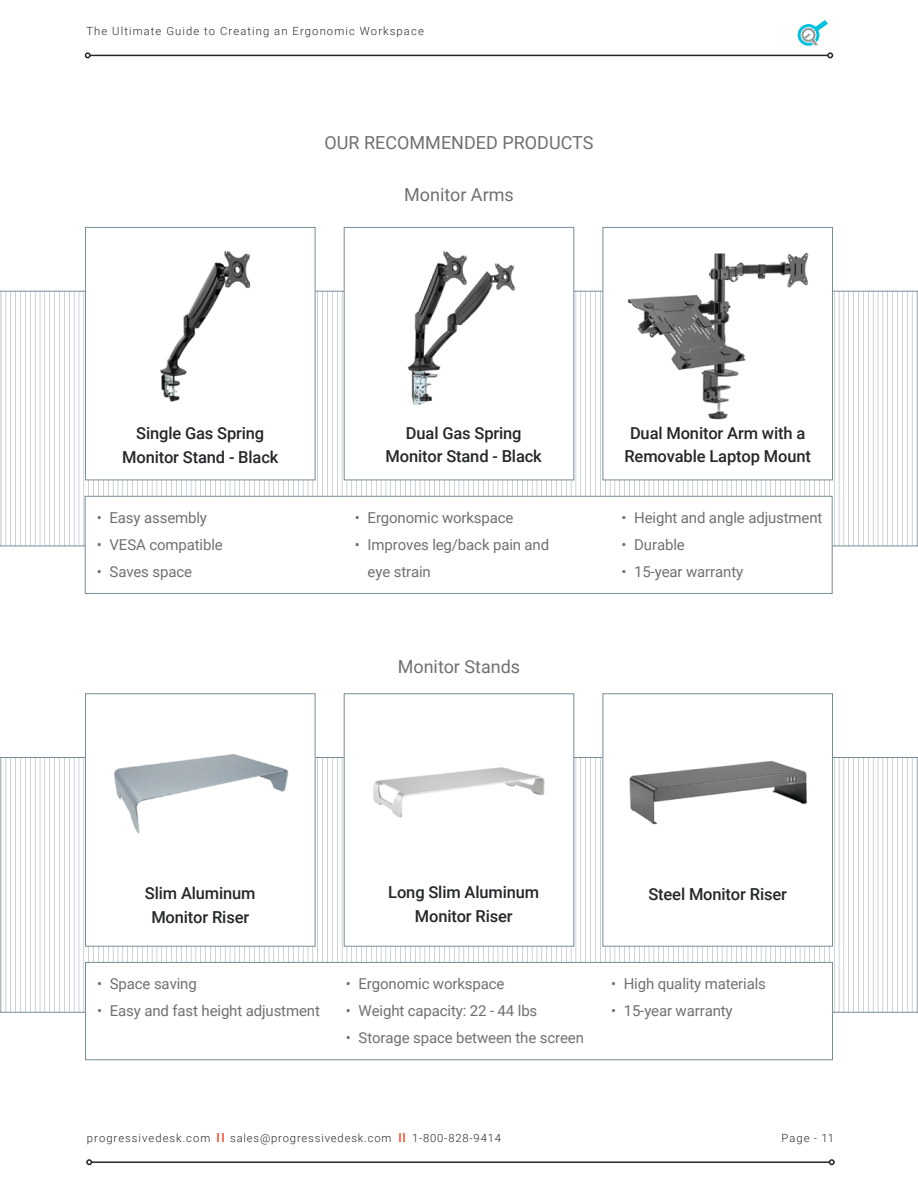
<style>
.page{position:relative;width:918px;height:1188px;background:#fff}
.page>*{position:absolute;margin:0;border:0;box-sizing:border-box;transform-origin:0 0}
.t1{font:18px "Roboto";color:#6f7171}
.t2{font:500 16.5px/23.7px "Roboto";letter-spacing:-.01em;color:#24282a;text-align:center}
.t3{font:15px/27px "Roboto";letter-spacing:-.01em;color:#6f7171}
.t4{font:300 11.25px "Roboto";letter-spacing:.09em;color:#24282a}
</style>
<div class="page">
<hr style="left:91px;top:1161px;width:739px;height:2px;background:#24282a">
<svg style="left:86px;top:1159px;width:6px;height:6px"></svg>
<svg style="left:829px;top:1159px;width:6px;height:6px"></svg>
<svg style="left:217px;top:1134px;width:6px;height:8px"></svg>
<svg style="left:399px;top:1134px;width:6px;height:8px"></svg>
<svg style="left:827px;top:52px;width:6px;height:6px"></svg>
<hr style="left:90px;top:55px;width:738px;height:1px;background:#24282a">
<svg style="left:85px;top:52px;width:6px;height:6px"></svg>
<svg style="left:797px;top:20px;width:31px;height:26px"></svg>
<svg style="left:5px;top:293px;width:908px;height:251px"></svg>
<div style="left:85px;top:496px;width:747px;height:98px;background:#fff;border:1px solid #788c96"></div>
<div style="left:85px;top:227px;width:230px;height:253px;background:#fff;border:1px solid #788c96"></div>
<img style="left:160px;top:251px;width:91px;height:151px">
<div style="left:344px;top:227px;width:230px;height:253px;background:#fff;border:1px solid #788c96"></div>
<img style="left:407px;top:251px;width:108px;height:154px">
<div style="left:603px;top:227px;width:230px;height:253px;background:#fff;border:1px solid #788c96"></div>
<img style="left:627px;top:252px;width:182px;height:168px">
<svg style="left:5px;top:759px;width:908px;height:251px"></svg>
<div style="left:85px;top:962px;width:748px;height:98px;background:#fff;border:1px solid #788c96"></div>
<div style="left:85px;top:694px;width:230px;height:252px;background:#fff"></div>
<img style="left:114px;top:753px;width:175px;height:81px">
<div style="left:344px;top:694px;width:230px;height:252px;background:#fff;border:1px solid #788c96"></div>
<img style="left:373px;top:767px;width:172px;height:51px">
<div style="left:603px;top:694px;width:230px;height:252px;background:#fff"></div>
<img style="left:629px;top:761px;width:178px;height:64px">
<p class="t4" style="left:86px;top:23px;width:339px">The Ultimate Guide to Creating an Ergonomic Workspace</p>
<p class="t1" style="left:325px;top:130px;width:270px">OUR RECOMMENDED PRODUCTS</p>
<p class="t1" style="left:404px;top:182px;width:111px">Monitor Arms</p>
<p class="t2" style="left:122px;top:421px;width:158px">Single Gas Spring<br>Monitor Stand - Black</p>
<p class="t2" style="left:386px;top:420px;width:158px">Dual Gas Spring<br>Monitor Stand - Black</p>
<p class="t2" style="left:624px;top:420px;width:188px">Dual Monitor Arm with a<br>Removable Laptop Mount</p>
<p class="t3" style="left:97px;top:503px;width:112px">• Easy assembly</p>
<p class="t3" style="left:97px;top:530px;width:127px">• VESA compatible</p>
<p class="t3" style="left:97px;top:557px;width:97px">• Saves space</p>
<p class="t3" style="left:355px;top:503px;width:160px">• Ergonomic workspace</p>
<p class="t3" style="left:368px;top:530px;width:183px;text-indent:-13px">• Improves leg/back pain and eye strain</p>
<p class="t1" style="left:398px;top:654px;width:124px">Monitor Stands</p>
<p class="t3" style="left:622px;top:503px;width:202px">• Height and angle adjustment</p>
<p class="t3" style="left:622px;top:530px;width:65px">• Durable</p>
<p class="t3" style="left:622px;top:557px;width:123px">• 15-year warranty</p>
<p class="t2" style="left:145px;top:881px;width:112px">Slim Aluminum<br>Monitor Riser</p>
<p class="t2" style="left:388px;top:880px;width:152px">Long Slim Aluminum<br>Monitor Riser</p>
<p class="t2" style="left:648px;top:881px;width:140px">Steel Monitor Riser</p>
<p class="t3" style="left:97px;top:969px;width:101px">• Space saving</p>
<p class="t3" style="left:97px;top:996px;width:224px">• Easy and fast height adjustment</p>
<p class="t3" style="left:346px;top:969px;width:160px">• Ergonomic workspace</p>
<p class="t3" style="left:346px;top:996px;width:193px">• Weight capacity: 22 - 44 lbs</p>
<p class="t3" style="left:346px;top:1023px;width:240px">• Storage space between the screen</p>
<p class="t3" style="left:611px;top:969px;width:157px">• High quality materials</p>
<p class="t3" style="left:611px;top:996px;width:123px">• 15-year warranty</p>
<p class="t4" style="left:87px;top:1130px;width:125px">progressivedesk.com</p>
<p class="t4" style="left:230px;top:1130px;width:163px">sales@progressivedesk.com</p>
<p class="t4" style="left:412px;top:1130px;width:91px">1-800-828-9414</p>
<p class="t4" style="left:782px;top:1130px;width:54px">Page - 11</p>
</div>
